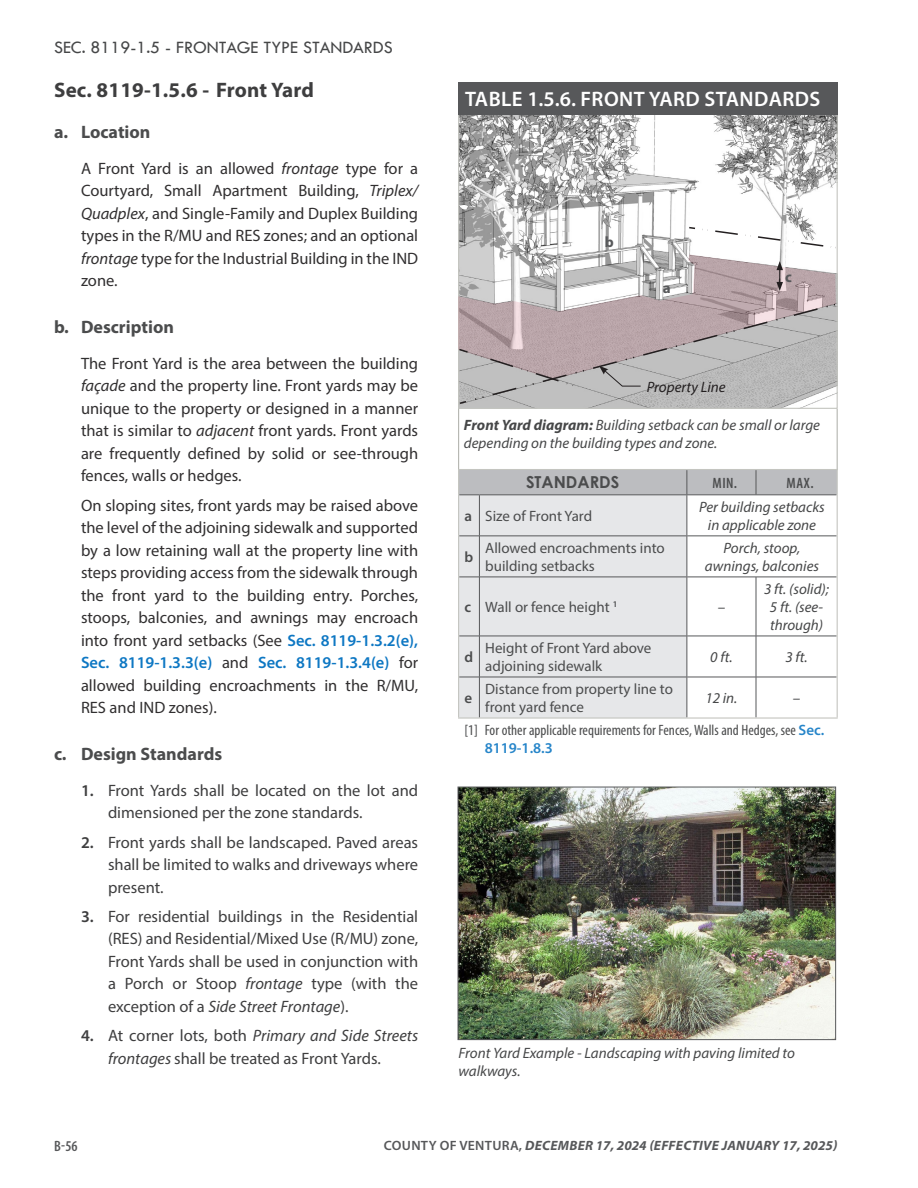
<style>
.page{position:relative;width:918px;height:1188px;background:#fff}
.page>*{position:absolute;margin:0;border:0;box-sizing:border-box;transform-origin:0 0}
.TABLE-Title{font:600 21px "Myriad Pro";letter-spacing:.02em;color:#fff}
.t1{font:700 21px "Myriad Pro";letter-spacing:.01em;color:#3e3e3f}
.t2{font:700 18px "Myriad Pro";color:#4b4c4d}
.header_text__left{font:18px "Tw Cen";color:#464748}
._3E_-_Paragraph_Body_Text__Frontages{font:16.5px/22.5px "Myriad Pro";color:#312f30;text-align:justify}
.t3{font:16.5px/22.5px "Myriad Pro";color:#3e3e3f}
.TABLE-Column{font:700 16.5px "Century Gothic";color:#4b4c4d}
.TABLE_-_Data__Subject{font:15px/18px "Myriad Pro";color:#4b4c4d}
.Captions{font:italic 15px/18px "Myriad Pro";color:#464748}
.TABLE_-_Data{font:italic 15px/18px "Myriad Pro";color:#464748;text-align:center}
.t4{font:condensed 15px/18px "Myriad Pro";color:#4b4c4d}
.t5{font:italic 15px "Myriad Pro";color:#231f20}
.TABLE_-_Columns_Condensed{font:600 condensed 15px "Myriad Pro";letter-spacing:.035em;color:#4b4c4d}
.TABLE_-_Data__Subject-2{font:600 15px "Myriad Pro";color:#4b4c4d}
.t6{font:600 condensed 15px "Myriad Pro";color:#57585a}
.t7{font:700 15px "Myriad Pro";color:#57585a}
.t8{font:italic 700 13.5px "Myriad Pro";letter-spacing:.02em;color:#57585a}
.s1{font-style:italic}
.s2{font-weight:600;color:#0d77c3}
.s3{font-weight:600}
.s4{font-weight:700}
.s5{font-weight:600;font-stretch:normal;color:#2685c9}
.s6{font-weight:600;font-style:normal}
</style>
<div class="page">
<div style="left:458px;top:402px;width:380px;height:68px;border:1px solid #b5b6b0"></div>
<img style="left:460px;top:789px;width:374px;height:249px">
<div style="left:458px;top:787px;width:378px;height:253px;border:1px solid #57585a"></div>
<img style="left:460px;top:115px;width:376px;height:292px">
<svg style="left:458px;top:255px;width:378px;height:48px"></svg>
<svg style="left:688px;top:226px;width:150px;height:23px"></svg>
<svg style="left:458px;top:303px;width:379px;height:102px;background:#b9b0b2"></svg>
<svg style="left:776px;top:261px;width:7px;height:30px"></svg>
<div style="left:458px;top:82px;width:380px;height:33px;background:#57585a"></div>
<svg style="left:458px;top:469px;width:380px;height:248px"></svg>
<hr style="left:458px;top:495px;width:1px;height:41px;background:#c4c5c0">
<hr style="left:837px;top:495px;width:1px;height:41px;background:#c4c5c0">
<hr style="left:458px;top:536px;width:1px;height:41px;background:#c4c5c0">
<hr style="left:837px;top:536px;width:1px;height:41px;background:#c4c5c0">
<hr style="left:458px;top:577px;width:1px;height:59px;background:#c4c5c0">
<hr style="left:837px;top:577px;width:1px;height:59px;background:#c4c5c0">
<hr style="left:458px;top:636px;width:1px;height:41px;background:#c4c5c0">
<hr style="left:837px;top:636px;width:1px;height:41px;background:#c4c5c0">
<hr style="left:458px;top:677px;width:1px;height:40px;background:#c4c5c0">
<hr style="left:837px;top:677px;width:1px;height:40px;background:#c4c5c0">
<hr style="left:458px;top:717px;width:21px;height:2px;background:#c4c5c0">
<hr style="left:479px;top:717px;width:208px;height:2px;background:#c4c5c0">
<hr style="left:687px;top:717px;width:69px;height:2px;background:#c4c5c0">
<hr style="left:756px;top:717px;width:82px;height:2px;background:#c4c5c0">
<p class="header_text__left" style="left:54px;top:36px;width:340px">SEC. 8119-1.5 - FRONTAGE TYPE STANDARDS</p>
<p class="t1" style="left:54px;top:77px;width:261px">Sec. 8119-1.5.6 - Front Yard</p>
<p class="t2" style="left:54px;top:120px;width:98px">a. Location</p>
<p class="_3E_-_Paragraph_Body_Text__Frontages" style="left:81px;top:156px;width:339px">A Front Yard is an allowed <span class="s1">frontage</span> type for a Courtyard, Small Apartment Building, <span class="s1">Triplex/ Quadplex</span>, and Single-Family and Duplex Building types in the R/MU and RES zones; and an optional <span class="s1">frontage</span> type for the Industrial Building in the IND zone.</p>
<p class="t2" style="left:54px;top:315px;width:121px">b. Description</p>
<p class="_3E_-_Paragraph_Body_Text__Frontages" style="left:81px;top:352px;width:339px">The Front Yard is the area between the building <span class="s1">façade</span> and the property line. Front yards may be unique to the property or designed in a manner that is similar to <span class="s1">adjacent</span> front yards. Front yards are frequently defined by solid or see-through fences, walls or hedges.</p>
<p class="_3E_-_Paragraph_Body_Text__Frontages" style="left:81px;top:494px;width:339px">On sloping sites, front yards may be raised above the level of the adjoining sidewalk and supported by a low retaining wall at the property line with steps providing access from the sidewalk through the front yard to the building entry. Porches, stoops, balconies, and awnings may encroach into front yard setbacks (See <span class="s2">Sec. 8119-1.3.2(e), Sec. 8119-1.3.3(e)</span> and <span class="s2">Sec. 8119-1.3.4(e)</span> for allowed building encroachments in the R/MU, RES and IND zones).</p>
<p class="t2" style="left:54px;top:742px;width:170px">c. Design Standards</p>
<p class="t3" style="left:108px;top:779px;width:312px;text-indent:-27px"><span class="s3">1.</span> Front Yards shall be located on the lot and dimensioned per the zone standards.</p>
<p class="t3" style="left:108px;top:831px;width:312px;text-align:justify;text-indent:-27px"><span class="s3">2.</span> Front yards shall be landscaped. Paved areas shall be limited to walks and driveways where present.</p>
<p class="t3" style="left:108px;top:905px;width:312px;text-align:justify;text-indent:-27px"><span class="s3">3.</span> For residential buildings in the Residential (RES) and Residential/Mixed Use (R/MU) zone, Front Yards shall be used in conjunction with a Porch or Stoop <span class="s1">frontage</span> type (with the exception of a <span class="s1">Side Street Frontage</span>).</p>
<p class="t3" style="left:108px;top:1024px;width:312px;text-indent:-27px"><span class="s3">4.</span> At corner lots, both <span class="s1">Primary and Side Streets frontages</span> shall be treated as Front Yards.</p>
<p class="TABLE-Title" style="left:465px;top:86px;width:357px">TABLE 1.5.6. FRONT YARD STANDARDS</p>
<p class="t7" style="left:605px;top:232px;width:10px">b</p>
<p class="t7" style="left:663px;top:279px;width:9px">a</p>
<p class="t5" style="left:647px;top:378px;width:80px">Property Line</p>
<p class="t7" style="left:785px;top:268px;width:8px">c</p>
<p class="Captions" style="left:464px;top:416px;width:358px"><span class="s4">Front Yard diagram:</span> Building setback can be small or large depending on the building types and zone.</p>
<p class="TABLE-Column" style="left:526px;top:470px;width:95px">STANDARDS</p>
<p class="TABLE_-_Columns_Condensed" style="left:713px;top:474px;width:26px">MIN.</p>
<p class="TABLE_-_Columns_Condensed" style="left:786px;top:474px;width:29px">MAX.</p>
<p class="TABLE_-_Data__Subject-2" style="left:465px;top:506px;width:9px">a</p>
<p class="TABLE_-_Data__Subject" style="left:485px;top:507px;width:108px">Size of Front Yard</p>
<p class="TABLE_-_Data" style="left:699px;top:498px;width:127px">Per building setbacks in applicable zone</p>
<p class="TABLE_-_Data__Subject-2" style="left:465px;top:547px;width:10px">b</p>
<p class="TABLE_-_Data__Subject" style="left:485px;top:539px;width:181px">Allowed encroachments into building setbacks</p>
<p class="TABLE_-_Data" style="left:724px;top:539px;width:78px">Porch, stoop,</p>
<p class="TABLE_-_Data" style="left:705px;top:557px;width:116px">awnings, balconies</p>
<p class="TABLE_-_Data__Subject-2" style="left:465px;top:597px;width:8px">c</p>
<p class="TABLE_-_Data__Subject" style="left:485px;top:598px;width:134px">Wall or fence height <sup>1</sup></p>
<p class="TABLE_-_Data" style="left:718px;top:598px;width:9px">–</p>
<p class="TABLE_-_Data" style="left:764px;top:580px;width:66px">3 ft. (solid);</p>
<p class="TABLE_-_Data" style="left:770px;top:598px;width:55px;text-align:left">5 ft. (see&shy;through)</p>
<p class="TABLE_-_Data__Subject-2" style="left:465px;top:648px;width:10px">d</p>
<p class="TABLE_-_Data__Subject" style="left:485px;top:639px;width:168px">Height of Front Yard above adjoining sidewalk</p>
<p class="TABLE_-_Data" style="left:710px;top:648px;width:24px">0 ft.</p>
<p class="TABLE_-_Data" style="left:785px;top:648px;width:24px">3 ft.</p>
<p class="TABLE_-_Data__Subject-2" style="left:465px;top:689px;width:9px">e</p>
<p class="TABLE_-_Data__Subject" style="left:485px;top:680px;width:189px">Distance from property line to front yard fence</p>
<p class="TABLE_-_Data" style="left:705px;top:689px;width:34px">12 in.</p>
<p class="TABLE_-_Data" style="left:793px;top:689px;width:9px">–</p>
<p class="t4" style="left:485px;top:721px;width:341px;text-indent:-20px">[1] For other applicable requirements for Fences, Walls and Hedges, see <span class="s5">Sec.<br>8119-1.8.3</span></p>
<p class="Captions" style="left:459px;top:1044px;width:338px">Front Yard Example - Landscaping with paving limited to walkways.</p>
<p class="t6" style="left:54px;top:1137px;width:25px">B-56</p>
<p class="t8" style="left:384px;top:1137px;width:455px"><span class="s6">COUNTY OF VENTURA,</span> DECEMBER 17, 2024 (EFFECTIVE JANUARY 17, 2025)</p>
</div>
